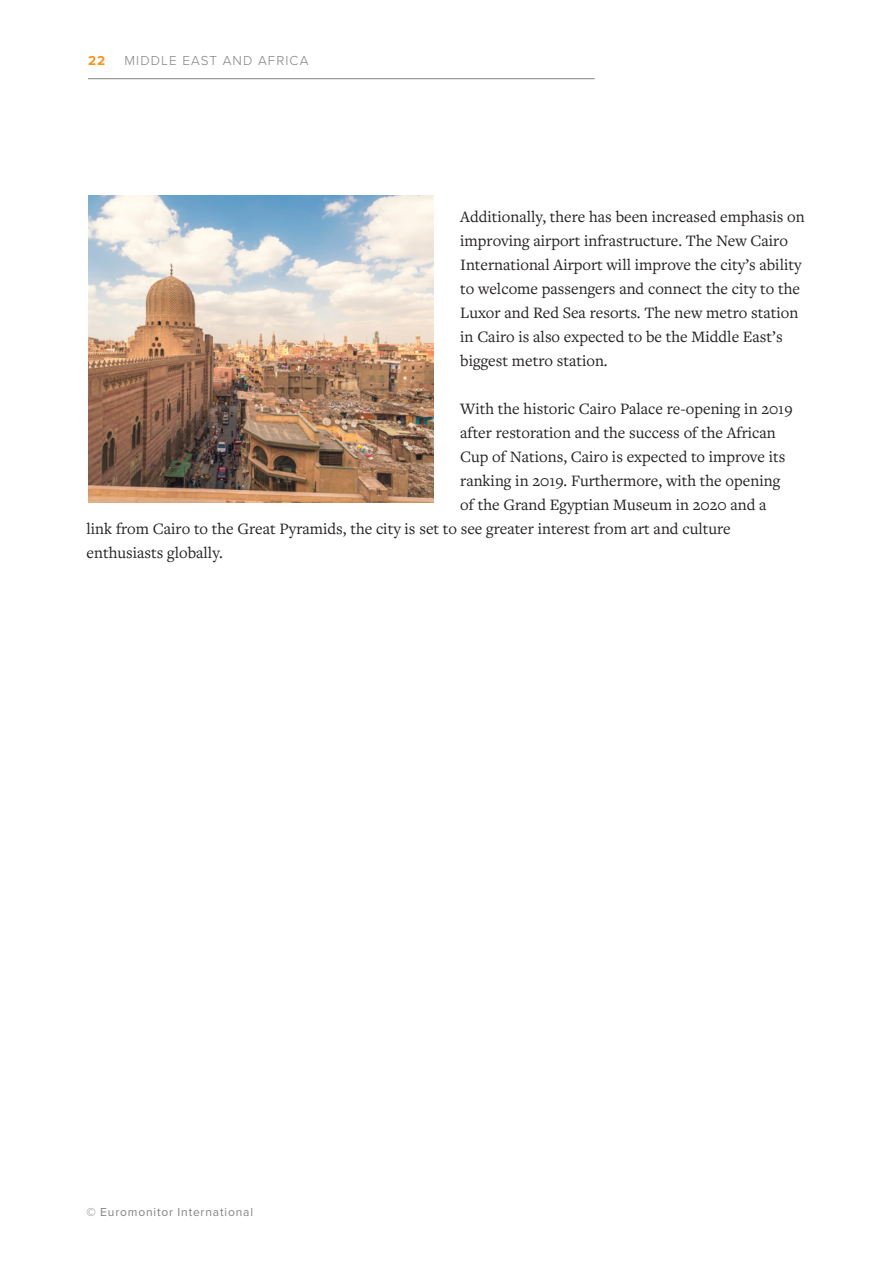
<style>
.page{position:relative;width:893px;height:1263px;background:#fff}
.page>*{position:absolute;margin:0;border:0;box-sizing:border-box;transform-origin:0 0}
.t1{font:16.5px/24px "Freight Text Pro";color:#231f20}
.t2{font:300 13.5px "Proxima Nova";letter-spacing:.08em;color:#828282}
.t3{font:700 13.5px "Proxima Nova";color:#f7941e}
.t4{font:12px "Proxima Nova";letter-spacing:.07em;color:#828282}
</style>
<div class="page">
<hr style="left:88px;top:78px;width:507px;height:1px;background:#828282">
<img style="left:88px;top:196px;width:345px;height:306px">
<p class="t3" style="left:88px;top:52px;width:19px">22</p>
<p class="t2" style="left:125px;top:52px;width:185px">MI DDLE EAST AND AFRICA</p>
<p class="t1" style="left:460px;top:204px;width:346px">Additionally, there has been increased emphasis on improving airport infrastructure. The New Cairo International Airport will improve the city’s ability to welcome passengers and connect the city to the Luxor and Red Sea resorts. The new metro station in Cairo is also expected to be the Middle East’s biggest metro station.</p>
<p class="t1" style="left:460px;top:396px;width:334px">With the historic Cairo Palace re-opening in 2019</p>
<p class="t1" style="left:460px;top:420px;width:317px">after restoration and the success of the African</p>
<p class="t1" style="left:460px;top:444px;width:327px">Cup of Nations, Cairo is expected to improve its</p>
<p class="t1" style="left:460px;top:468px;width:321px">ranking in 2019. Furthermore, with the opening</p>
<p class="t1" style="left:460px;top:492px;width:308px">of the Grand Egyptian Museum in 2020 and a</p>
<p class="t1" style="left:87px;top:516px;width:646px">link from Cairo to the Great Pyramids, the city is set to see greater interest from art and culture</p>
<p class="t1" style="left:87px;top:540px;width:138px">enthusiasts globally.</p>
<p class="t4" style="left:87px;top:1203px;width:168px">© Euromonitor International</p>
</div>
